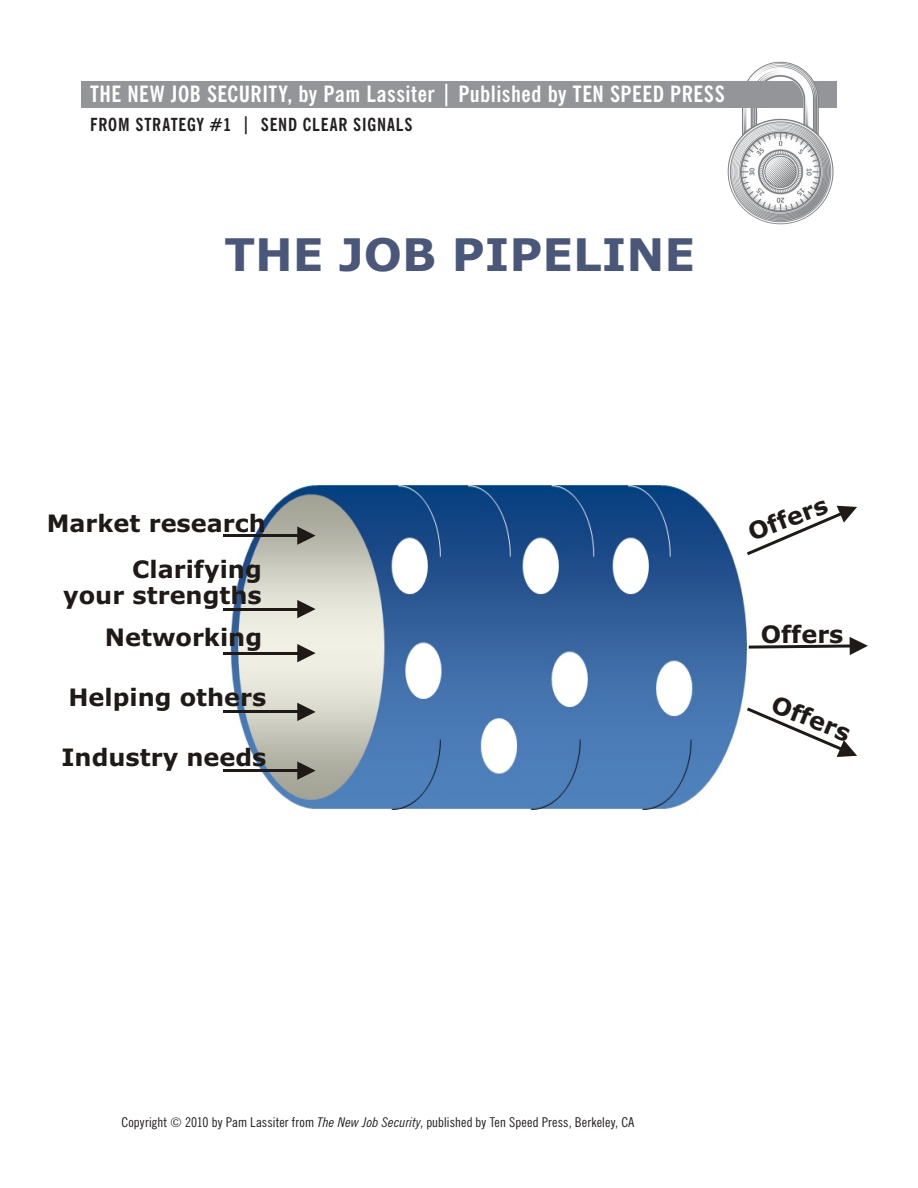
<style>
.page{position:relative;width:918px;height:1188px;background:#fff}
.page>*{position:absolute;margin:0;border:0;box-sizing:border-box;transform-origin:0 0}
.t1{font:700 45px "Verdana";color:#4a5778}
.t2{font:700 24px/46.5px "Verdana";color:#1f1a17;text-align:right}
.t3{font:700 condensed 22.5px "News Gothic BT";letter-spacing:.02em;color:#fff}
.t4{font:700 condensed 18px "News Gothic BT";letter-spacing:.05em;color:#231f20}
.t5{font:condensed 13.5px "News Gothic BT";letter-spacing:.01em;color:#231f20;scale:1.05 1}
.s1{font-style:italic}
</style>
<div class="page">
<div style="left:81px;top:81px;width:756px;height:27px;background:#939598"></div>
<img style="left:742px;top:62px;width:38px;height:57px">
<div style="left:724px;top:81px;width:49px;height:27px;background:#939598"></div>
<img style="left:223px;top:484px;width:526px;height:326px">
<hr style="left:224px;top:534px;width:74px;height:3px;background:#1f1a17">
<svg style="left:297px;top:526px;width:19px;height:19px"></svg>
<hr style="left:224px;top:608px;width:74px;height:3px;background:#1f1a17">
<svg style="left:297px;top:600px;width:19px;height:18px"></svg>
<hr style="left:224px;top:652px;width:74px;height:3px;background:#1f1a17">
<svg style="left:297px;top:644px;width:19px;height:18px"></svg>
<hr style="left:224px;top:710px;width:74px;height:3px;background:#1f1a17">
<svg style="left:297px;top:703px;width:19px;height:18px"></svg>
<hr style="left:224px;top:769px;width:74px;height:3px;background:#1f1a17">
<svg style="left:297px;top:761px;width:19px;height:19px"></svg>
<svg style="left:749px;top:637px;width:119px;height:18px"></svg>
<svg style="left:747px;top:506px;width:110px;height:49px"></svg>
<svg style="left:747px;top:708px;width:110px;height:49px"></svg>
<p class="t3" style="left:90px;top:80px;width:601px">THE NEW JOB SECURITY, BY PAM LASSITER | PUBLISHED BY TEN SPEED PRESS</p>
<p class="t4" style="left:90px;top:114px;width:324px">FROM STRATEGY #1 | SEND CLEAR SIGNALS</p>
<h1 class="t1" style="left:224px;top:236px;width:472px">THE JOB PIPELINE</h1>
<p class="t2" style="left:47px;top:502px;width:221px">Market research<br>Clarifying</p>
<p class="t2" style="left:63px;top:577px;width:200px;line-height:41.7px">your strengths<br>Networking</p>
<p class="t2" style="left:68px;top:676px;width:199px">Helping others</p>
<p class="t2" style="left:62px;top:736px;width:207px">Industry needs</p>
<p class="t2" style="left:742px;top:513px;width:84px;rotate:-21deg">Offers</p>
<p class="t2" style="left:761px;top:613px;width:84px">Offers</p>
<p class="t2" style="left:781px;top:683px;width:84px;rotate:22deg">Offers</p>
<p class="t5" style="left:122px;top:1114px;width:490px">Copyright © 2010 by Pam Lassiter from <span class="s1">The New Job Security</span>, published by Ten Speed Press, Berkeley, CA</p>
</div>
